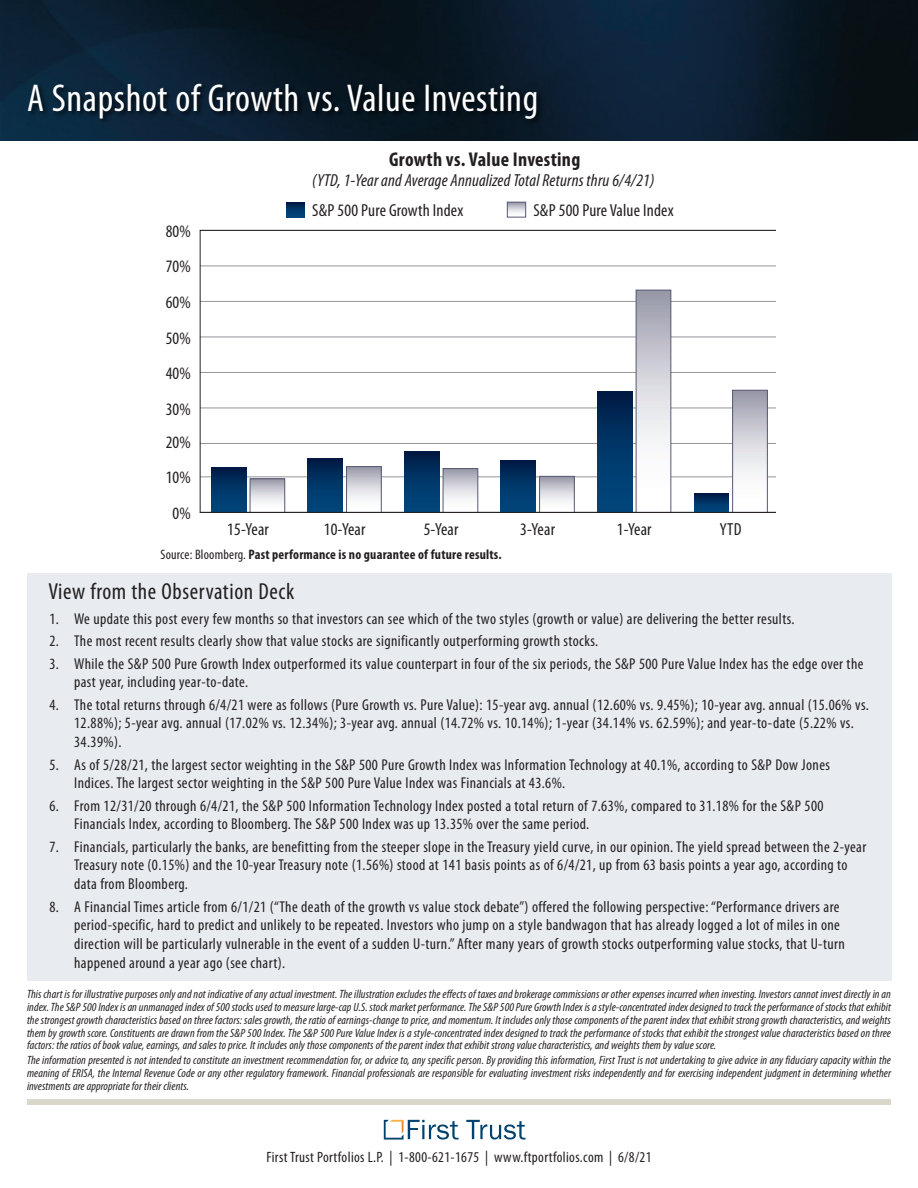
<style>
.page{position:relative;width:918px;height:1188px;background:#fff}
.page>*{position:absolute;margin:0;border:0;box-sizing:border-box;transform-origin:0 0}
.t1{font:condensed 39px "Myriad Pro";letter-spacing:.015em;color:#fff}
.t2{font:condensed 23.25px "Myriad Pro";letter-spacing:.025em;color:#231f20}
.t3{font:700 condensed 19.95px "Myriad Pro";letter-spacing:.015em;color:#231f20}
.t4{font:condensed 17.55px "Myriad Pro";letter-spacing:.01em;color:#231f20}
.t5{font:italic condensed 17.55px "Myriad Pro";letter-spacing:.01em;color:#231f20}
.t6{font:condensed 15.75px/18.9px "Myriad Pro";letter-spacing:.025em;color:#231f20}
.t7{font:condensed 15px "Myriad Pro";letter-spacing:.025em;color:#231f20}
.t8{font:700 condensed 13.8px "Myriad Pro";letter-spacing:.015em;color:#231f20}
.t9{font:italic condensed 12px/12.8px "Myriad Pro";letter-spacing:.005em;color:#231f20;text-align:justify}
.s1{font-weight:400}
</style>
<div class="page">
<img style="left:0;top:0;width:918px;height:141px">
<svg style="left:466px;top:1120px;width:60px;height:20px"></svg>
<svg style="left:384px;top:1120px;width:75px;height:20px"></svg>
<div style="left:27px;top:1099px;width:864px;height:6px;background:#dad8ca"></div>
<img style="left:19px;top:18px;width:899px;height:113px">
<div style="left:27px;top:573px;width:864px;height:408px;background:#e8ecf1"></div>
<svg style="left:287px;top:202px;width:18px;height:15px"></svg>
<svg style="left:509px;top:204px;width:15px;height:9px"></svg>
<div style="left:507px;top:202px;width:19px;height:15px;border:1px solid #565a72"></div>
<svg style="left:200px;top:230px;width:576px;height:283px"></svg>
<p class="t1" style="left:27px;top:84px;width:513px">A Snapshot of Growth vs. Value Investing</p>
<p class="t3" style="left:389px;top:148px;width:193px">Growth vs. Value Investing</p>
<p class="t5" style="left:312px;top:174px;width:344px">(YTD, 1-Year and Average Annualized Total Returns thru 6/4/21)</p>
<p class="t4" style="left:166px;top:225px;width:27px">80%</p>
<p class="t4" style="left:166px;top:260px;width:27px">70%</p>
<p class="t4" style="left:166px;top:296px;width:27px">60%</p>
<p class="t4" style="left:166px;top:331px;width:27px">50%</p>
<p class="t4" style="left:166px;top:367px;width:27px">40%</p>
<p class="t4" style="left:166px;top:402px;width:27px">30%</p>
<p class="t4" style="left:166px;top:436px;width:27px">20%</p>
<p class="t4" style="left:166px;top:471px;width:27px">10%</p>
<p class="t4" style="left:173px;top:507px;width:20px">0%</p>
<p class="t4" style="left:312px;top:204px;width:153px">S&amp;P 500 Pure Growth Index</p>
<p class="t4" style="left:533px;top:204px;width:142px">S&amp;P 500 Pure Value Index</p>
<p class="t4" style="left:227px;top:523px;width:43px">15-Year</p>
<p class="t4" style="left:324px;top:523px;width:43px">10-Year</p>
<p class="t4" style="left:424px;top:523px;width:36px">5-Year</p>
<p class="t4" style="left:520px;top:523px;width:36px">3-Year</p>
<p class="t4" style="left:617px;top:523px;width:36px">1-Year</p>
<p class="t4" style="left:720px;top:523px;width:23px">YTD</p>
<p class="t8" style="left:160px;top:546px;width:343px"><span class="s1">Source: Bloomberg.</span> Past performance is no guarantee of future results.</p>
<p class="t2" style="left:48px;top:583px;width:247px">View from the Observation Deck</p>
<p class="t6" style="left:49px;top:611px;width:747px">1. We update this post every few months so that investors can see which of the two styles (growth or value) are delivering the better results.</p>
<p class="t6" style="left:49px;top:633px;width:550px">2. The most recent results clearly show that value stocks are significantly outperforming growth stocks.</p>
<p class="t6" style="left:74px;top:655px;width:791px;text-indent:-25px">3. While the S&amp;P 500 Pure Growth Index outperformed its value counterpart in four of the six periods, the S&amp;P 500 Pure Value Index has the edge over the past year, including year-to-date.</p>
<p class="t6" style="left:74px;top:696px;width:796px;text-indent:-25px">4. The total returns through 6/4/21 were as follows (Pure Growth vs. Pure Value): 15-year avg. annual (12.60% vs. 9.45%); 10-year avg. annual (15.06% vs.<br>12.88%); 5-year avg. annual (17.02% vs. 12.34%); 3-year avg. annual (14.72% vs. 10.14%); 1-year (34.14% vs. 62.59%); and year-to-date (5.22% vs.<br>34.39%).</p>
<p class="t6" style="left:74px;top:756px;width:757px;text-indent:-25px">5. As of 5/28/21, the largest sector weighting in the S&amp;P 500 Pure Growth Index was Information Technology at 40.1%, according to S&amp;P Dow Jones<br>Indices. The largest sector weighting in the S&amp;P 500 Pure Value Index was Financials at 43.6%.</p>
<p class="t6" style="left:74px;top:797px;width:751px;text-indent:-25px">6. From 12/31/20 through 6/4/21, the S&amp;P 500 Information Technology Index posted a total return of 7.63%, compared to 31.18% for the S&amp;P 500<br>Financials Index, according to Bloomberg. The S&amp;P 500 Index was up 13.35% over the same period.</p>
<p class="t6" style="left:74px;top:838px;width:794px;text-indent:-25px">7. Financials, particularly the banks, are benefitting from the steeper slope in the Treasury yield curve, in our opinion. The yield spread between the 2-year<br>Treasury note (0.15%) and the 10-year Treasury note (1.56%) stood at 141 basis points as of 6/4/21, up from 63 basis points a year ago, according to data from Bloomberg.</p>
<p class="t6" style="left:74px;top:898px;width:772px;text-indent:-25px">8. A Financial Times article from 6/1/21 (“The death of the growth vs value stock debate”) offered the following perspective: “Performance drivers are period-specific, hard to predict and unlikely to be repeated. Investors who jump on a style bandwagon that has already logged a lot of miles in one direction will be particularly vulnerable in the event of a sudden U-turn.” After many years of growth stocks outperforming value stocks, that U-turn happened around a year ago (see chart).</p>
<p class="t9" style="left:27px;top:989px;width:866px">This chart is for illustrative purposes only and not indicative of any actual investment. The illustration excludes the effects of taxes and brokerage commissions or other expenses incurred when investing. Investors cannot invest directly in an index. The S&amp;P 500 Index is an unmanaged index of 500 stocks used to measure large-cap U.S. stock market performance. The S&amp;P 500 Pure Growth Index is a style-concentrated index designed to track the performance of stocks that exhibit the strongest growth characteristics based on three factors: sales growth, the ratio of earnings-change to price, and momentum. It includes only those components of the parent index that exhibit strong growth characteristics, and weights them by growth score. Constituents are drawn from the S&amp;P 500 Index. The S&amp;P 500 Pure Value Index is a style-concentrated index designed to track the performance of stocks that exhibit the strongest value characteristics based on three factors: the ratios of book value, earnings, and sales to price. It includes only those components of the parent index that exhibit strong value characteristics, and weights them by value score.</p>
<p class="t9" style="left:27px;top:1055px;width:866px">The information presented is not intended to constitute an investment recommendation for, or advice to, any specific person. By providing this information, First Trust is not undertaking to give advice in any fiduciary capacity within the meaning of ERISA, the Internal Revenue Code or any other regulatory framework. Financial professionals are responsible for evaluating investment risks independently and for exercising independent judgment in determining whether investments are appropriate for their clients.</p>
<p class="t7" style="left:266px;top:1152px;width:387px">First Trust Portfolios L.P. | 1-800-621-1675 | www.ftportfolios.com | 6/8/21</p>
</div>
